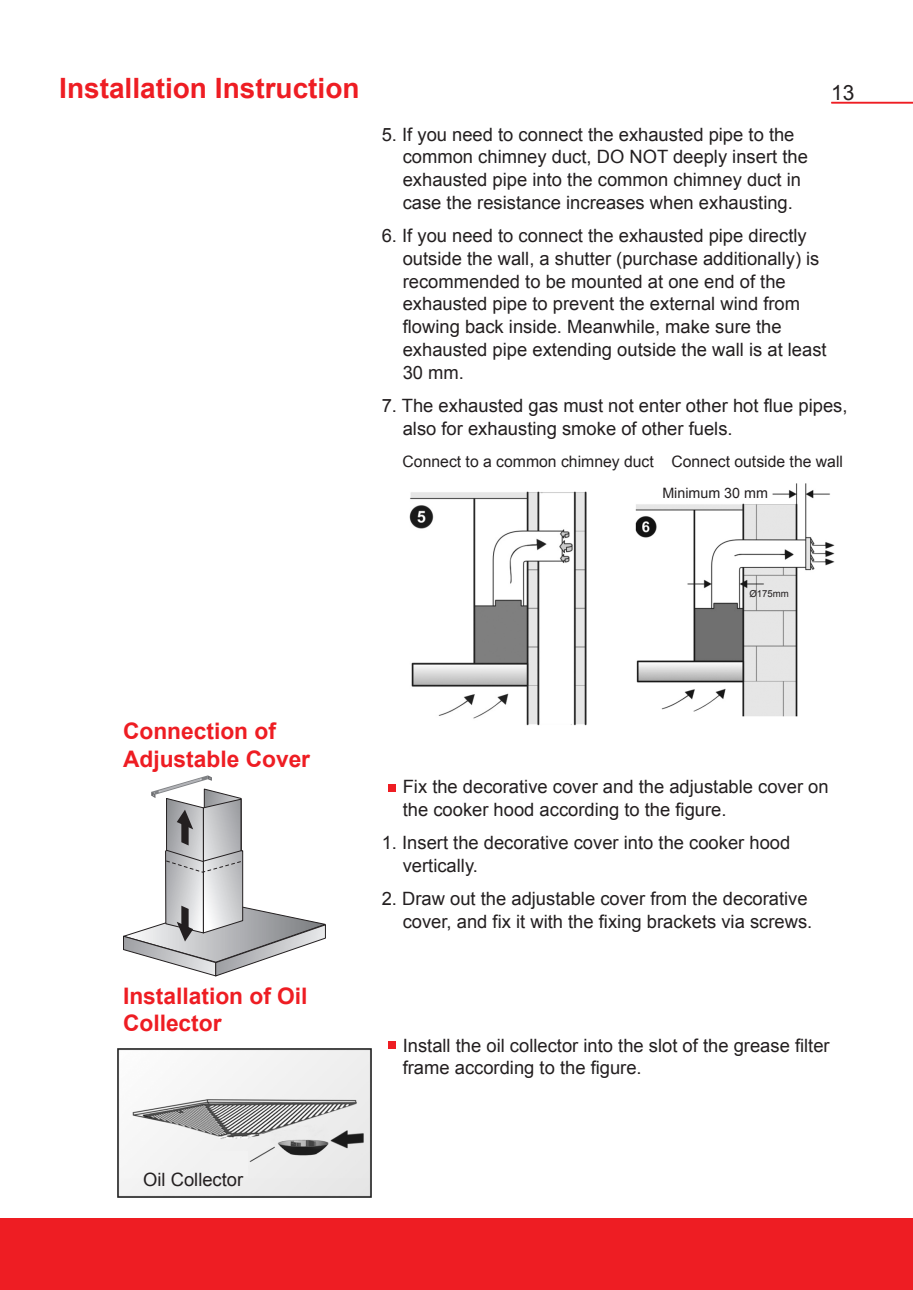
<style>
.page{position:relative;width:913px;height:1290px;background:#fff}
.page>*{position:absolute;margin:0;border:0;box-sizing:border-box;transform-origin:0 0}
.t1{font:700 28px "Arial";color:#ee1d23}
.t2{font:700 22.75px/27.3px "Arial";color:#ee1d23}
.t3{font:21px "Arial";color:#231f20}
.t4{font:18.38px/22.8px "Arial";color:#231f20}
.t5{font:15.75px "Arial";color:#231f20}
.t6{font:14.35px "Arial";color:#231f20}
.t7{font:9.62px "Arial";color:#231f20}
</style>
<div class="page">
<hr style="left:831px;top:102px;width:82px;height:2px;background:#ee1d23">
<div style="left:0;top:1219px;width:913px;height:71px;background:#ee1d23"></div>
<div style="left:388px;top:784px;width:7px;height:7px;background:#ee1d23"></div>
<div style="left:388px;top:1041px;width:7px;height:8px;background:#ee1d23"></div>
<img style="left:409px;top:483px;width:426px;height:243px">
<img style="left:117px;top:1048px;width:254px;height:150px">
<svg style="left:123px;top:775px;width:203px;height:202px"></svg>
<h1 class="t1" style="left:59px;top:70px;width:302px">Installation Instruction</h1>
<p class="t3" style="left:831px;top:78px;width:25px">13</p>
<p class="t4" style="left:403px;top:123px;width:407px;text-indent:-21px">5. If you need to connect the exhausted pipe to the common chimney duct, DO NOT deeply insert the exhausted pipe into the common chimney duct in case the resistance increases when exhausting.</p>
<p class="t4" style="left:403px;top:224px;width:425px;text-indent:-21px">6. If you need to connect the exhausted pipe directly outside the wall, a shutter (purchase additionally) is recommended to be mounted at one end of the exhausted pipe to prevent the external wind from flowing back inside. Meanwhile, make sure the exhausted pipe extending outside the wall is at least 30 mm.</p>
<p class="t4" style="left:403px;top:394px;width:446px;text-indent:-21px">7. The exhausted gas must not enter other hot flue pipes, also for exhausting smoke of other fuels.</p>
<p class="t5" style="left:403px;top:451px;width:442px">Connect to a common chimney duct Connect outside the wall</p>
<p class="t6" style="left:662px;top:483px;width:107px">Minimum 30 mm</p>
<p class="t7" style="left:749px;top:587px;width:41px">Ø175mm</p>
<p class="t2" style="left:123px;top:718px;width:189px">Connection of<br>Adjustable Cover</p>
<p class="t2" style="left:123px;top:983px;width:186px">Installation of Oil<br>Collector</p>
<p class="t4" style="left:143px;top:1168px;width:102px">Oil Collector</p>
<p class="t4" style="left:403px;top:776px;width:427px">Fix the decorative cover and the adjustable cover on the cooker hood according to the figure.</p>
<p class="t4" style="left:403px;top:832px;width:389px;text-indent:-21px">1. Insert the decorative cover into the cooker hood vertically.</p>
<p class="t4" style="left:382px;top:888px;width:432px;text-align:right">2. Draw out the adjustable cover from the decorative cover, and fix it with the fixing brackets via screws.</p>
<p class="t4" style="left:403px;top:1034px;width:428px">Install the oil collector into the slot of the grease filter frame according to the figure.</p>
</div>
